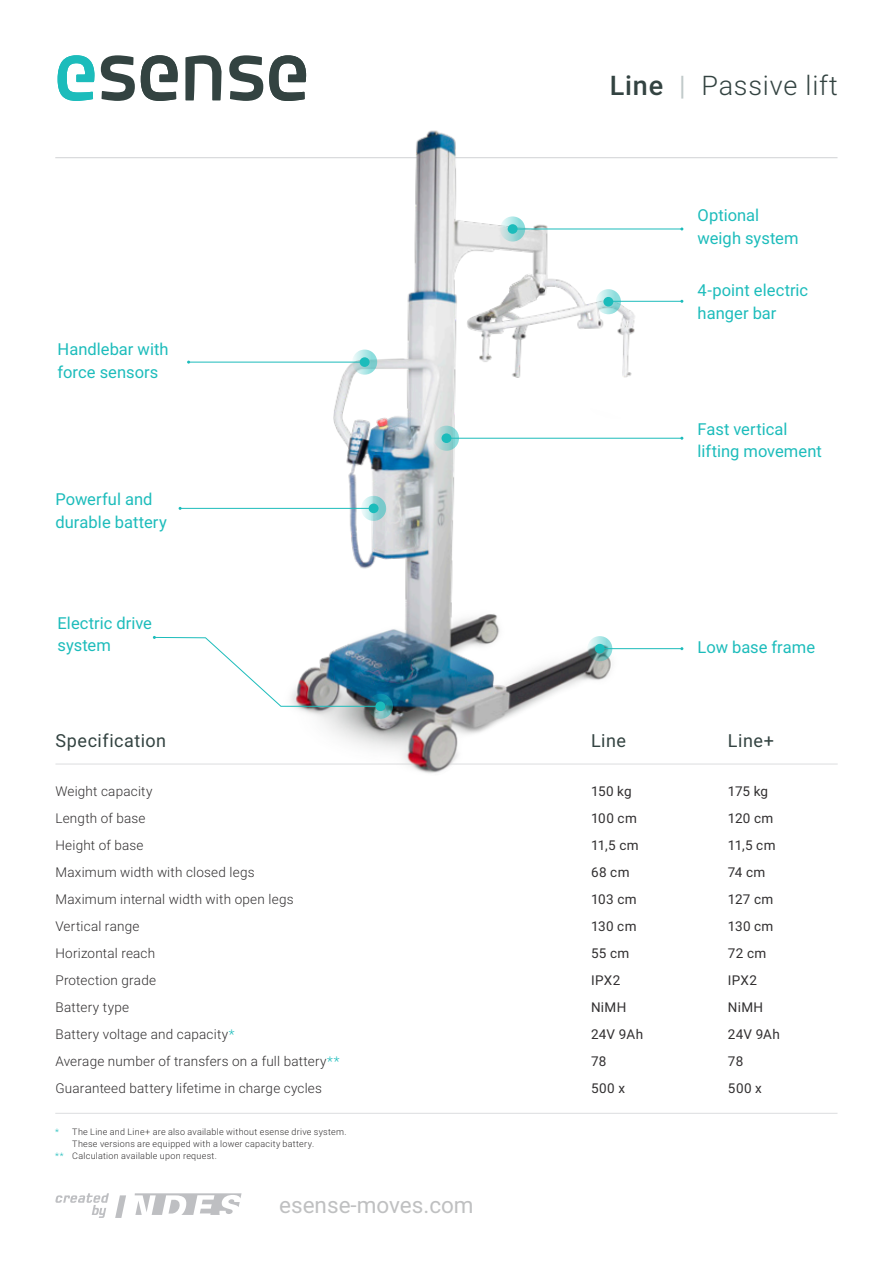
<style>
.page{position:relative;width:893px;height:1263px;background:#fff}
.page>*{position:absolute;margin:0;border:0;box-sizing:border-box;transform-origin:0 0}
.t1{font:300 27px "Roboto";letter-spacing:.03em;color:#334341}
.block_text{font:22.5px "Roboto";color:#bfc0c1}
.t2{font:18px "Roboto";letter-spacing:.03em;color:#334341}
.t3{font:16.5px/22.5px "Roboto";color:#1cbcbb}
.t4{font:300 13.5px "Roboto";letter-spacing:.015em;color:#312f30}
.t5{font:13.5px "Roboto";letter-spacing:.02em;color:#312f30}
.t6{font:300 9px/12px "Roboto";letter-spacing:.03em;color:#312f30}
.s1{font-weight:500}
.s2{font-weight:400;color:#c1caca}
.s3{color:#1cbcbb}
</style>
<div class="page">
<hr style="left:55px;top:157px;width:782px;height:1px;background:#d1d2d4">
<svg style="left:101px;top:55px;width:34px;height:46px"></svg>
<svg style="left:185px;top:56px;width:7px;height:44px"></svg>
<svg style="left:141px;top:55px;width:37px;height:46px"></svg>
<svg style="left:58px;top:55px;width:36px;height:46px"></svg>
<hr style="left:55px;top:764px;width:783px;height:1px;background:#dcdddf">
<hr style="left:55px;top:1113px;width:782px;height:1px;background:#dcdddf">
<img style="left:192px;top:55px;width:502px;height:718px">
<svg style="left:361px;top:496px;width:25px;height:25px"></svg>
<div style="left:369px;top:504px;width:10px;height:9px;background:#1cbcbb;border-radius:50%"></div>
<svg style="left:115px;top:1195px;width:11px;height:23px"></svg>
<svg style="left:135px;top:1193px;width:107px;height:22px"></svg>
<svg style="left:55px;top:1193px;width:54px;height:25px"></svg>
<svg style="left:368px;top:694px;width:25px;height:25px"></svg>
<div style="left:375px;top:701px;width:10px;height:10px;background:#1cbcbb;border-radius:50%"></div>
<svg style="left:587px;top:636px;width:25px;height:25px"></svg>
<div style="left:595px;top:644px;width:10px;height:9px;background:#1cbcbb;border-radius:50%"></div>
<svg style="left:434px;top:426px;width:25px;height:25px"></svg>
<div style="left:441px;top:433px;width:10px;height:10px;background:#1cbcbb;border-radius:50%"></div>
<svg style="left:352px;top:349px;width:25px;height:26px"></svg>
<div style="left:360px;top:357px;width:10px;height:10px;background:#1cbcbb;border-radius:50%"></div>
<svg style="left:596px;top:289px;width:25px;height:25px"></svg>
<div style="left:603px;top:297px;width:10px;height:10px;background:#1cbcbb;border-radius:50%"></div>
<svg style="left:500px;top:216px;width:25px;height:26px"></svg>
<div style="left:508px;top:224px;width:10px;height:10px;background:#1cbcbb;border-radius:50%"></div>
<hr style="left:600px;top:648px;width:82px;height:1px;background:#1cbcbb">
<hr style="left:443px;top:438px;width:239px;height:1px;background:#1cbcbb">
<hr style="left:608px;top:301px;width:74px;height:1px;background:#1cbcbb">
<hr style="left:513px;top:229px;width:169px;height:1px;background:#1cbcbb">
<hr style="left:180px;top:508px;width:194px;height:1px;background:#1cbcbb">
<svg style="left:153px;top:636px;width:231px;height:71px"></svg>
<hr style="left:189px;top:362px;width:179px;height:1px;background:#1cbcbb">
<p class="t1" style="left:610px;top:67px;width:229px"><span class="s1">Line</span> <span class="s2">|</span> Passive lift</p>
<p class="t3" style="left:698px;top:203px;width:102px">Optional weigh system</p>
<p class="t3" style="left:58px;top:338px;width:112px">Handlebar with force sensors</p>
<p class="t3" style="left:55px;top:487px;width:113px">Powerful and durable battery</p>
<p class="t3" style="left:58px;top:611px;width:96px">Electric drive system</p>
<p class="t3" style="left:698px;top:279px;width:112px">4-point electric hanger bar</p>
<p class="t3" style="left:698px;top:417px;width:126px">Fast vertical lifting movement</p>
<p class="t3" style="left:698px;top:636px;width:119px">Low base frame</p>
<p class="t2" style="left:55px;top:728px;width:112px">Specification</p>
<p class="t2" style="left:591px;top:728px;width:37px">Line</p>
<p class="t2" style="left:728px;top:728px;width:48px">Line+</p>
<p class="t4" style="left:55px;top:781px;width:99px">Weight capacity</p>
<p class="t4" style="left:55px;top:808px;width:92px">Length of base</p>
<p class="t4" style="left:55px;top:835px;width:89px">Height of base</p>
<p class="t4" style="left:55px;top:862px;width:201px">Maximum width with closed legs</p>
<p class="t4" style="left:55px;top:889px;width:240px">Maximum internal width with open legs</p>
<p class="t4" style="left:55px;top:916px;width:86px">Vertical range</p>
<p class="t4" style="left:55px;top:943px;width:101px">Horizontal reach</p>
<p class="t4" style="left:55px;top:970px;width:102px">Protection grade</p>
<p class="t4" style="left:55px;top:997px;width:75px">Battery type</p>
<p class="t4" style="left:55px;top:1024px;width:181px">Battery voltage and capacity<span class="s3">*</span></p>
<p class="t4" style="left:55px;top:1051px;width:286px">Average number of transfers on a full battery<span class="s3">**</span></p>
<p class="t4" style="left:55px;top:1078px;width:268px">Guaranteed battery lifetime in charge cycles</p>
<p class="t6" style="left:72px;top:1125px;width:276px;text-indent:-17px"><span class="s3">*</span> The Line and Line+ are also available without esense drive system.<br>These versions are equipped with a lower capacity battery.</p>
<p class="t6" style="left:55px;top:1149px;width:163px"><span class="s3">**</span> Calculation available upon request.</p>
<p class="block_text" style="left:279px;top:1189px;width:196px">esense-moves.com</p>
<p class="t5" style="left:591px;top:781px;width:42px">150 kg</p>
<p class="t5" style="left:591px;top:808px;width:47px">100 cm</p>
<p class="t5" style="left:591px;top:835px;width:49px">11,5 cm</p>
<p class="t5" style="left:591px;top:862px;width:40px">68 cm</p>
<p class="t5" style="left:591px;top:889px;width:47px">103 cm</p>
<p class="t5" style="left:591px;top:916px;width:47px">130 cm</p>
<p class="t5" style="left:591px;top:943px;width:40px">55 cm</p>
<p class="t5" style="left:591px;top:970px;width:31px">IPX2</p>
<p class="t5" style="left:591px;top:997px;width:37px">NiMH</p>
<p class="t5" style="left:591px;top:1024px;width:54px">24V 9Ah</p>
<p class="t5" style="left:591px;top:1051px;width:17px">78</p>
<p class="t5" style="left:591px;top:1078px;width:36px">500 x</p>
<p class="t5" style="left:728px;top:781px;width:42px">175 kg</p>
<p class="t5" style="left:728px;top:808px;width:47px">120 cm</p>
<p class="t5" style="left:728px;top:835px;width:49px">11,5 cm</p>
<p class="t5" style="left:728px;top:862px;width:39px">74 cm</p>
<p class="t5" style="left:728px;top:889px;width:47px">127 cm</p>
<p class="t5" style="left:728px;top:916px;width:47px">130 cm</p>
<p class="t5" style="left:728px;top:943px;width:40px">72 cm</p>
<p class="t5" style="left:728px;top:970px;width:31px">IPX2</p>
<p class="t5" style="left:728px;top:997px;width:37px">NiMH</p>
<p class="t5" style="left:728px;top:1024px;width:54px">24V 9Ah</p>
<p class="t5" style="left:728px;top:1051px;width:17px">78</p>
<p class="t5" style="left:728px;top:1078px;width:36px">500 x</p>
</div>
